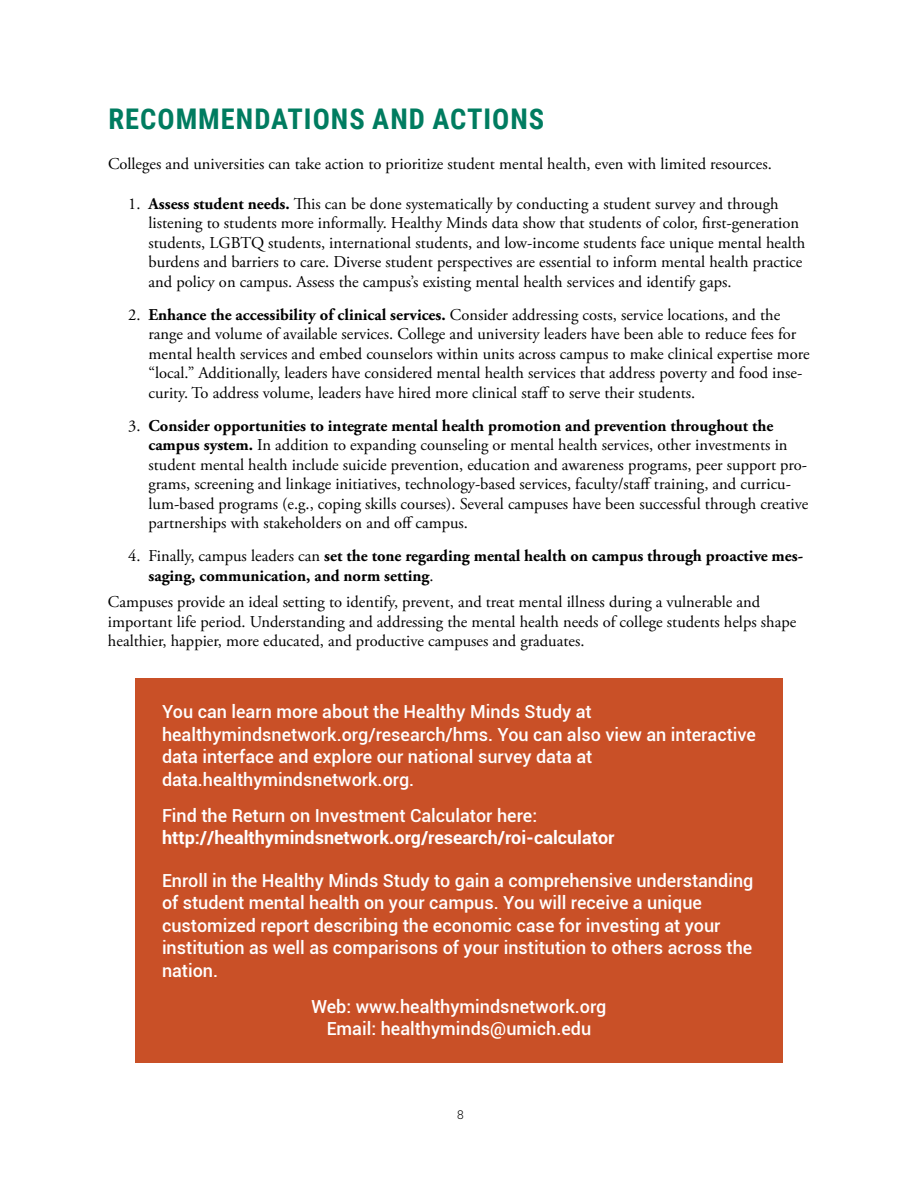
<style>
.page{position:relative;width:918px;height:1188px;background:#fff}
.page>*{position:absolute;margin:0;border:0;box-sizing:border-box;transform-origin:0 0}
.t1{font:700 28.5px "Roboto Condensed";letter-spacing:.035em;color:#007c60}
.t2{font:500 18px/22.5px "Roboto";color:#fff}
.t3{font:700 18px "Roboto";color:#fff}
.t4{font:16.5px/19.5px "Adobe Garamond Pro";color:#000}
.t5{font:700 16.5px/19.5px "Adobe Garamond Pro";color:#000}
.t6{font:300 12px "Roboto";color:#000}
.s1{font-weight:700}
.s2{font-weight:400}
</style>
<div class="page">
<div style="left:135px;top:678px;width:648px;height:384px;background:#c95027"></div>
<h1 class="t1" style="left:109px;top:99px;width:437px">RECOMMENDATIONS AND ACTIONS</h1>
<p class="t4" style="left:108px;top:155px;width:665px">Colleges and universities can take action to prioritize student mental health, even with limited resources.</p>
<p class="t4" style="left:148px;top:194px;width:658px;text-indent:-20px">1. <span class="s1">Assess student needs.</span> This can be done systematically by conducting a student survey and through listening to students more informally. Healthy Minds data show that students of color, first-generation students, LGBTQ students, international students, and low-income students face unique mental health burdens and barriers to care. Diverse student perspectives are essential to inform mental health practice and policy on campus. Assess the campus’s existing mental health services and identify gaps.</p>
<p class="t4" style="left:148px;top:305px;width:663px;text-indent:-20px">2. <span class="s1">Enhance the accessibility of clinical services.</span> Consider addressing costs, service locations, and the range and volume of available services. College and university leaders have been able to reduce fees for mental health services and embed counselors within units across campus to make clinical expertise more “local.” Additionally, leaders have considered mental health services that address poverty and food inse&shy;curity. To address volume, leaders have hired more clinical staff to serve their students.</p>
<p class="t4" style="left:148px;top:417px;width:661px;text-indent:-20px">3. <span class="s1">Consider opportunities to integrate mental health promotion and prevention throughout the campus system.</span> In addition to expanding counseling or mental health services, other investments in student mental health include suicide prevention, education and awareness programs, peer support pro&shy;grams, screening and linkage initiatives, technology-based services, faculty/staff training, and curricu&shy;lum-based programs (e.g., coping skills courses). Several campuses have been successful through creative partnerships with stakeholders on and off campus.</p>
<p class="t5" style="left:148px;top:547px;width:656px;text-indent:-20px"><span class="s2">4. Finally, campus leaders can</span> set the tone regarding mental health on campus through proactive mes&shy;saging, communication, and norm setting<span class="s2">.</span></p>
<p class="t4" style="left:108px;top:593px;width:690px">Campuses provide an ideal setting to identify, prevent, and treat mental illness during a vulnerable and important life period. Understanding and addressing the mental health needs of college students helps shape healthier, happier, more educated, and productive campuses and graduates.</p>
<p class="t2" style="left:162px;top:700px;width:595px">You can learn more about the Healthy Minds Study at healthymindsnetwork.org/research/hms. You can also view an interactive data interface and explore our national survey data at data.healthymindsnetwork.org.</p>
<p class="t2" style="left:162px;top:803px;width:377px">Find the Return on Investment Calculator here:</p>
<p class="t3" style="left:162px;top:825px;width:454px">http://healthymindsnetwork.org/research/roi-calculator</p>
<p class="t2" style="left:162px;top:869px;width:593px">Enroll in the Healthy Minds Study to gain a comprehensive understanding of student mental health on your campus. You will receive a unique customized report describing the economic case for investing at your institution as well as comparisons of your institution to others across the nation.</p>
<p class="t2" style="left:312px;top:995px;width:296px;text-align:center">Web: www.healthymindsnetwork.org<br>Email: healthyminds@umich.edu</p>
<p class="t6" style="left:457px;top:1106px;width:8px">8</p>
</div>
